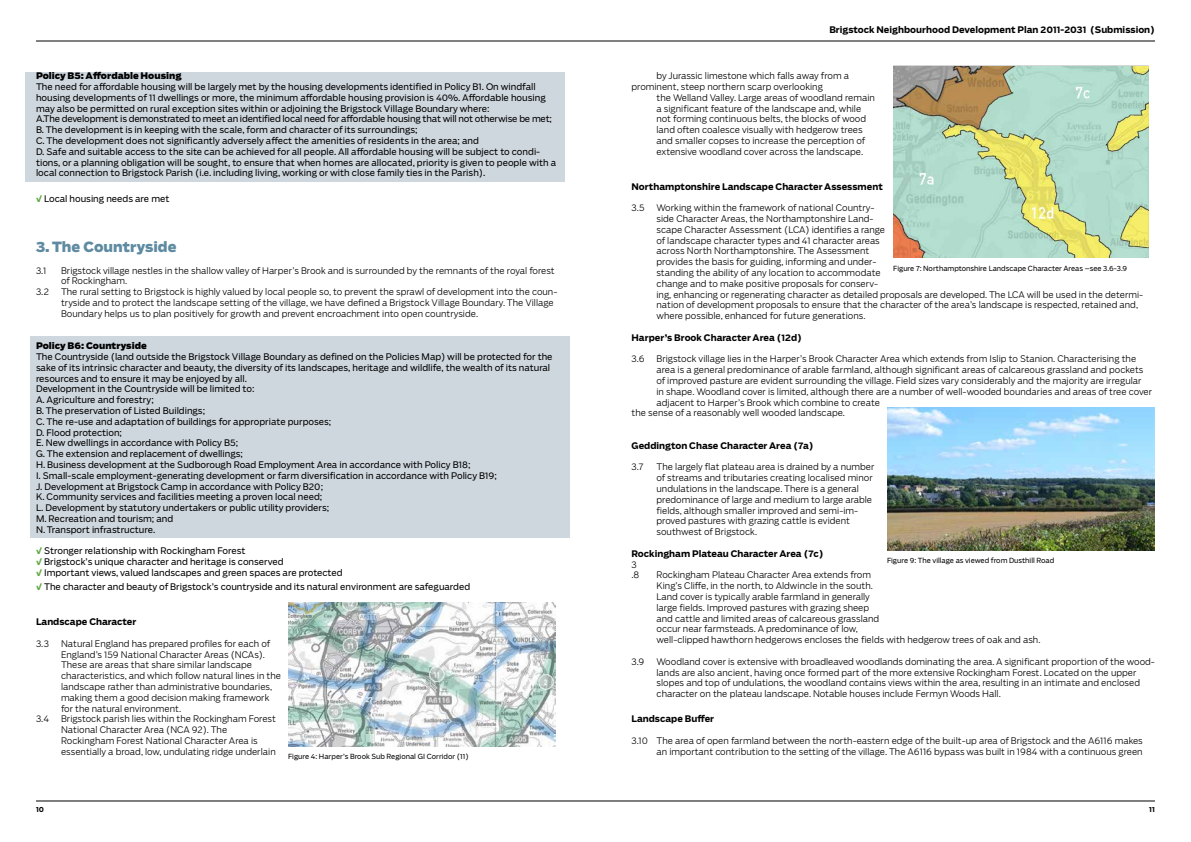
<style>
.page{position:relative;width:1191px;height:842px;background:#fff}
.page>*{position:absolute;margin:0;border:0;box-sizing:border-box;transform-origin:0 0}
.t1{font:800 14px "Boomer";color:#5e8ba1}
.t2{font:300 9px/10.8px "Boomer";color:#000}
.t3{font:9px/10.8px "Boomer";color:#000}
.t4{font:700 9px "Boomer";color:#000}
.t5{font:900 9px "Boomer";color:#000}
.t6{font:7px "Boomer";color:#000}
.t7{font:700 7px "Boomer";color:#000}
.s1{font-weight:700;color:#5fa841}
</style>
<div class="page">
<hr style="left:36px;top:801px;width:1119px;height:1px;background:#000">
<hr style="left:36px;top:41px;width:1119px;height:1px;background:#000">
<div style="left:30px;top:336px;width:539px;height:202px;background:#cfd7de"></div>
<div style="left:25px;top:72px;width:539px;height:109px;background:#cfd7de"></div>
<img style="left:893px;top:66px;width:256px;height:192px">
<img style="left:288px;top:603px;width:267px;height:143px">
<img style="left:887px;top:407px;width:267px;height:144px">
<p class="t5" style="left:36px;top:70px;width:147px">Policy B5: Affordable Housing</p>
<p class="t3" style="left:36px;top:81px;width:521px">The need for affordable housing will be largely met by the housing developments identified in Policy B1. On windfall housing developments of 11 dwellings or more, the minimum affordable housing provision is 40%. Affordable housing may also be permitted on rural exception sites within or adjoining the Brigstock Village Boundary where:<br>A.The development is demonstrated to meet an identified local need for affordable housing that will not otherwise be met; B. The development is in keeping with the scale, form and character of its surroundings;<br>C. The development does not significantly adversely affect the amenities of residents in the area; and<br>D. Safe and suitable access to the site can be achieved for all people. All affordable housing will be subject to condi&shy;tions, or a planning obligation will be sought, to ensure that when homes are allocated, priority is given to people with a local connection to Brigstock Parish (i.e. including living, working or with close family ties in the Parish).</p>
<p class="t3" style="left:36px;top:193px;width:135px"><span class="s1">√</span> Local housing needs are met</p>
<h1 class="t1" style="left:36px;top:238px;width:142px">3. The Countryside</h1>
<p class="t2" style="left:36px;top:265px;width:12px">3.1</p>
<p class="t2" style="left:61px;top:265px;width:495px">Brigstock village nestles in the shallow valley of Harper’s Brook and is surrounded by the remnants of the royal forest of Rockingham.</p>
<p class="t2" style="left:36px;top:286px;width:15px">3.2</p>
<p class="t2" style="left:61px;top:286px;width:498px">The rural setting to Brigstock is highly valued by local people so, to prevent the sprawl of development into the coun&shy;tryside and to protect the landscape setting of the village, we have defined a Brigstock Village Boundary. The Village<br>Boundary helps us to plan positively for growth and prevent encroachment into open countryside.</p>
<p class="t5" style="left:36px;top:340px;width:112px">Policy B6: Countryside</p>
<p class="t3" style="left:36px;top:351px;width:518px">The Countryside (land outside the Brigstock Village Boundary as defined on the Policies Map) will be protected for the sake of its intrinsic character and beauty, the diversity of its landscapes, heritage and wildlife, the wealth of its natural resources and to ensure it may be enjoyed by all.<br>Development in the Countryside will be limited to:<br>A. Agriculture and forestry;<br>B. The preservation of Listed Buildings;<br>C. The re-use and adaptation of buildings for appropriate purposes;<br>D. Flood protection;<br>E. New dwellings in accordance with Policy B5;<br>G. The extension and replacement of dwellings;<br>H. Business development at the Sudborough Road Employment Area in accordance with Policy B18;<br>I. Small-scale employment-generating development or farm diversification in accordance with Policy B19;<br>J. Development at Brigstock Camp in accordance with Policy B20;<br>K. Community services and facilities meeting a proven local need;<br>L. Development by statutory undertakers or public utility providers;<br>M. Recreation and tourism; and<br>N. Transport infrastructure.</p>
<p class="t3" style="left:36px;top:546px;width:308px"><span class="s1">√</span> Stronger relationship with Rockingham Forest<br><span class="s1">√</span> Brigstock’s unique character and heritage is conserved<br><span class="s1">√</span> Important views, valued landscapes and green spaces are protected</p>
<p class="t3" style="left:36px;top:582px;width:436px"><span class="s1">√</span> The character and beauty of Brigstock’s countryside and its natural environment are safeguarded</p>
<p class="t4" style="left:36px;top:616px;width:102px">Landscape Character</p>
<p class="t2" style="left:36px;top:638px;width:14px">3.3</p>
<p class="t2" style="left:61px;top:638px;width:222px">Natural England has prepared profiles for each of England’s 159 National Character Areas (NCAs).<br>These are areas that share similar landscape characteristics, and which follow natural lines in the landscape rather than administrative boundaries, making them a good decision making framework for the natural environment.</p>
<p class="t2" style="left:36px;top:714px;width:15px">3.4</p>
<p class="t2" style="left:61px;top:714px;width:216px">Brigstock parish lies within the Rockingham Forest National Character Area (NCA 92). The Rockingham Forest National Character Area is essentially a broad, low, undulating ridge underlain</p>
<p class="t6" style="left:288px;top:752px;width:182px">Figure 4: Harper’s Brook Sub Regional GI Corridor (11)</p>
<p class="t4" style="left:829px;top:24px;width:327px">Brigstock Neighbourhood Development Plan 2011-2031 (Submission)</p>
<p class="t2" style="left:631px;top:70px;width:219px;text-indent:25px">by Jurassic limestone which falls away from a prominent, steep northern scarp overlooking</p>
<p class="t2" style="left:656px;top:92px;width:220px">the Welland Valley. Large areas of woodland remain a significant feature of the landscape and, while not forming continuous belts, the blocks of wood land often coalesce visually with hedgerow trees and smaller copses to increase the perception of extensive woodland cover across the landscape.</p>
<p class="t4" style="left:631px;top:181px;width:253px">Northamptonshire Landscape Character Assessment</p>
<p class="t2" style="left:631px;top:202px;width:15px">3.5</p>
<p class="t2" style="left:656px;top:202px;width:488px">Working within the framework of national Country-<br>side Character Areas, the Northamptonshire Land-<br>scape Character Assessment (LCA) identifies a range<br>of landscape character types and 41 character areas<br>across North Northamptonshire. The Assessment<br>provides the basis for guiding, informing and under-<br>standing the ability of any location to accommodate<br>change and to make positive proposals for conserv-<br>ing, enhancing or regenerating character as detailed proposals are developed. The LCA will be used in the determi&shy;nation of development proposals to ensure that the character of the area’s landscape is respected, retained and, where possible, enhanced for future generations.</p>
<p class="t4" style="left:631px;top:332px;width:172px">Harper’s Brook Character Area (12d)</p>
<p class="t2" style="left:631px;top:354px;width:15px">3.6</p>
<p class="t2" style="left:656px;top:354px;width:481px">Brigstock village lies in the Harper’s Brook Character Area which extends from Islip to Stanion. Characterising the</p>
<p class="t2" style="left:656px;top:364px;width:488px">area is a general predominance of arable farmland, although significant areas of calcareous grassland and pockets</p>
<p class="t2" style="left:656px;top:375px;width:486px">of improved pasture are evident surrounding the village. Field sizes vary considerably and the majority are irregular</p>
<p class="t2" style="left:656px;top:386px;width:497px">in shape. Woodland cover is limited, although there are a number of well-wooded boundaries and areas of tree cover</p>
<p class="t2" style="left:656px;top:397px;width:225px">adjacent to Harper’s Brook which combine to create</p>
<p class="t2" style="left:631px;top:408px;width:215px">the sense of a reasonably well wooded landscape.</p>
<p class="t4" style="left:631px;top:440px;width:184px">Geddington Chase Character Area (7a)</p>
<p class="t2" style="left:631px;top:462px;width:13px">3.7</p>
<p class="t2" style="left:656px;top:462px;width:220px">The largely flat plateau area is drained by a number of streams and tributaries creating localised minor undulations in the landscape. There is a general predominance of large and medium to large arable fields, although smaller improved and semi-im&shy;proved pastures with grazing cattle is evident southwest of Brigstock.</p>
<p class="t4" style="left:631px;top:548px;width:193px">Rockingham Plateau Character Area (7c)</p>
<p class="t2" style="left:631px;top:559px;width:9px">3 .8</p>
<p class="t6" style="left:893px;top:264px;width:235px">Figure 7: Northamptonshire Landscape Character Areas –see 3.6-3.9</p>
<p class="t6" style="left:887px;top:556px;width:169px">Figure 9: The village as viewed from Dusthill Road</p>
<p class="t2" style="left:656px;top:570px;width:385px">Rockingham Plateau Character Area extends from<br>King’s Cliffe, in the north, to Aldwincle in the south.<br>Land cover is typically arable farmland in generally<br>large fields. Improved pastures with grazing sheep<br>and cattle and limited areas of calcareous grassland<br>occur near farmsteads. A predominance of low,<br>well-clipped hawthorn hedgerows encloses the fields with hedgerow trees of oak and ash.</p>
<p class="t2" style="left:631px;top:656px;width:14px">3.9</p>
<p class="t2" style="left:656px;top:656px;width:500px">Woodland cover is extensive with broadleaved woodlands dominating the area. A significant proportion of the wood&shy;lands are also ancient, having once formed part of the more extensive Rockingham Forest. Located on the upper slopes and top of undulations, the woodland contains views within the area, resulting in an intimate and enclosed character on the plateau landscape. Notable houses include Fermyn Woods Hall.</p>
<p class="t4" style="left:631px;top:713px;width:84px">Landscape Buffer</p>
<p class="t2" style="left:631px;top:735px;width:513px;text-align:right">3.10 The area of open farmland between the north-eastern edge of the built-up area of Brigstock and the A6116 makes an important contribution to the setting of the village. The A6116 bypass was built in 1984 with a continuous green</p>
<p class="t7" style="left:36px;top:804px;width:10px">10</p>
<p class="t7" style="left:1149px;top:804px;width:7px">11</p>
</div>
